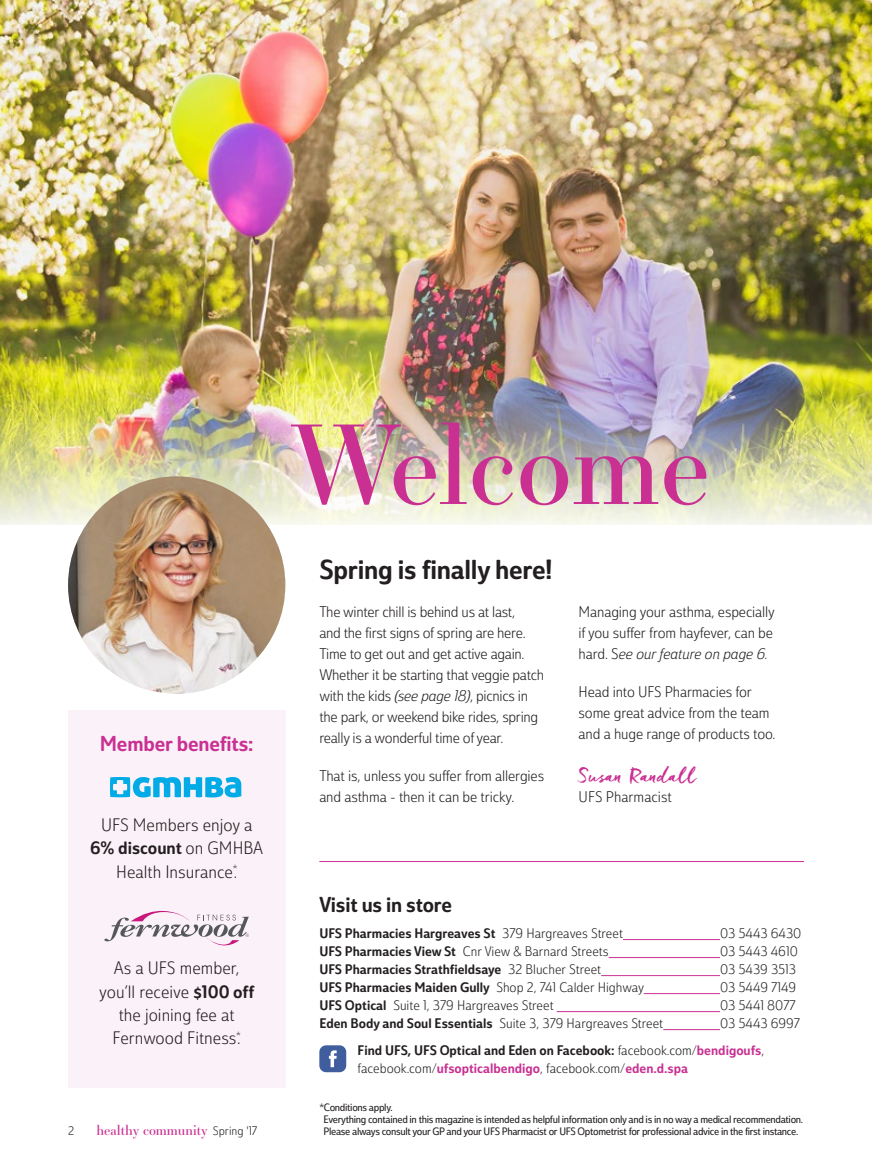
<style>
.page{position:relative;width:872px;height:1170px;background:#fff}
.page>*{position:absolute;margin:0;border:0;box-sizing:border-box;transform-origin:0 0}
.t1{font:108px "Essonnes Display";color:#c93092}
.t2{font:27px "Solitas Nor Med";letter-spacing:-.01em;color:#231f20}
.t3{font:21px "Solitas Nor Med";letter-spacing:-.01em;color:#c93092}
.t4{font:21px "Solitas Nor Med";letter-spacing:-.01em;color:#231f20}
.t5{font:19.5px "Freeland";color:#c93092}
.t6{font:17.55px/23.4px "Solitas Nor Lig";color:#231f20;text-align:center}
.t7{font:17.55px "Solitas Nor Med";color:#231f20}
.t8{font:15px/21px "Solitas Nor Lig";letter-spacing:-.02em;color:#231f20}
.t9{font:15px "Solitas Nor Lig It";letter-spacing:-.01em;color:#231f20}
.t10{font:15px "Solitas Nor Lig";color:#231f20}
.t11{font:13.5px "Solitas Nor Lig";color:#231f20}
.t12{font:13.5px "Solitas Nor Med";color:#231f20}
.t13{font:13.5px "Essonnes Display";color:#c93092}
.t14{font:12px "Solitas Nor Lig";color:#231f20}
.t15{font:10.5px/12px "Solitas Nor Boo";letter-spacing:-.03em;color:#231f20}
.s1{font-family:"Solitas Nor Lig"}
.s2{font-family:"Solitas Nor Med"}
.s3{font-family:"Solitas Nor Lig";font-size:12px;color:#231f20}
.s4{font-family:"Solitas Nor Lig It"}
.s5{color:#c93092}
.s6{font-family:"Solitas Nor Med";color:#c93092}
</style>
<div class="page">
<img style="left:0;top:0;width:872px;height:527px">
<div style="left:68px;top:710px;width:217px;height:376px;background:#faf2f8"></div>
<img style="left:68px;top:476px;width:217px;height:217px;border-radius:109px">
<hr style="left:623px;top:939px;width:97px;height:1px;background:#c93092">
<hr style="left:608px;top:957px;width:112px;height:1px;background:#c93092">
<hr style="left:601px;top:975px;width:119px;height:1px;background:#c93092">
<hr style="left:644px;top:993px;width:76px;height:1px;background:#c93092">
<hr style="left:557px;top:1011px;width:163px;height:1px;background:#c93092">
<hr style="left:663px;top:1029px;width:57px;height:1px;background:#c93092">
<hr style="left:319px;top:861px;width:485px;height:1px;background:#c93092">
<svg style="left:110px;top:777px;width:131px;height:20px"></svg>
<svg style="left:104px;top:910px;width:145px;height:35px"></svg>
<div style="left:319px;top:1045px;width:27px;height:27px;background:#405d9e;border-radius:7px"></div>
<svg style="left:329px;top:1050px;width:8px;height:17px"></svg>
<h3 class="t3" style="left:100px;top:730px;width:155px">Member benefits:</h3>
<p class="t6" style="left:101px;top:813px;width:153px">UFS Members enjoy a</p>
<p class="t7" style="left:90px;top:837px;width:175px">6% discount <span class="s1">on GMHBA</span></p>
<p class="t6" style="left:116px;top:860px;width:123px">Health Insurance<sup>*</sup>.</p>
<p class="t6" style="left:99px;top:956px;width:156px">As a UFS member, you’ll receive <span class="s2">$100 off </span>the joining fee at<br>Fernwood Fitness<sup>*</sup>.</p>
<p class="t14" style="left:68px;top:1122px;width:8px">2</p>
<p class="t13" style="left:96px;top:1120px;width:162px">healthy community <span class="s3">Spring '17</span></p>
<h1 class="t1" style="left:291px;top:389px;width:421px">Welcome</h1>
<h2 class="t2" style="left:319px;top:552px;width:234px">Spring is finally here!</h2>
<p class="t8" style="left:319px;top:601px;width:226px">The winter chill is behind us at last,<br>and the first signs of spring are here.<br>Time to get out and get active again.<br>Whether it be starting that veggie patch with the kids <span class="s4">(see page 18)</span>, picnics in the park, or weekend bike rides, spring really is a wonderful time of year.</p>
<p class="t8" style="left:319px;top:765px;width:226px">That is, unless you suffer from allergies and asthma - then it can be tricky.</p>
<p class="t8" style="left:578px;top:601px;width:198px">Managing your asthma, especially if you suffer from hayfever, can be</p>
<p class="t9" style="left:578px;top:643px;width:190px"><span class="s1">hard. S</span>ee our feature on page 6.</p>
<p class="t8" style="left:578px;top:681px;width:198px">Head into UFS Pharmacies for some great advice from the team and a huge range of products too.</p>
<h3 class="t5" style="left:578px;top:763px;width:119px">Susan Randall</h3>
<p class="t10" style="left:578px;top:787px;width:95px">UFS Pharmacist</p>
<h3 class="t4" style="left:319px;top:891px;width:134px">Visit us in store</h3>
<p class="t12" style="left:319px;top:925px;width:305px">UFS Pharmacies Hargreaves St <span class="s1">379 Hargreaves Street</span></p>
<p class="t11" style="left:720px;top:925px;width:83px">03 5443 6430</p>
<p class="t11" style="left:319px;top:943px;width:291px"><span class="s2">UFS Pharmacies View St</span> Cnr View &amp; Barnard Streets</p>
<p class="t11" style="left:720px;top:943px;width:79px">03 5443 4610</p>
<p class="t12" style="left:319px;top:961px;width:283px">UFS Pharmacies Strathfieldsaye <span class="s1">32 Blucher Street</span></p>
<p class="t11" style="left:720px;top:961px;width:78px">03 5439 3513</p>
<p class="t12" style="left:319px;top:979px;width:326px">UFS Pharmacies Maiden Gully <span class="s1">Shop 2, 741 Calder Highway</span></p>
<p class="t11" style="left:720px;top:979px;width:78px">03 5449 7149</p>
<p class="t11" style="left:319px;top:997px;width:236px"><span class="s2">UFS Optical</span> Suite 1, 379 Hargreaves Street</p>
<p class="t11" style="left:720px;top:997px;width:77px">03 5441 8077</p>
<p class="t11" style="left:319px;top:1015px;width:345px"><span class="s2">Eden Body and Soul Essentials</span> Suite 3, 379 Hargreaves Street</p>
<p class="t11" style="left:720px;top:1015px;width:81px">03 5443 6997</p>
<p class="t12" style="left:358px;top:1041px;width:408px">Find UFS, UFS Optical and Eden on Facebook: <span class="s1">facebook.com/</span><span class="s5">bendigoufs</span><span class="s1">,</span></p>
<p class="t11" style="left:357px;top:1059px;width:332px">facebook.com/<span class="s6">ufsopticalbendigo</span>, facebook.com/<span class="s6">eden.d.spa</span></p>
<p class="t15" style="left:323px;top:1101px;width:481px;text-indent:-4px">*Conditions apply.<br>Everything contained in this magazine is intended as helpful information only and is in no way a medical recommendation.<br>Please always consult your GP and your UFS Pharmacist or UFS Optometrist for professional advice in the first instance.</p>
</div>
